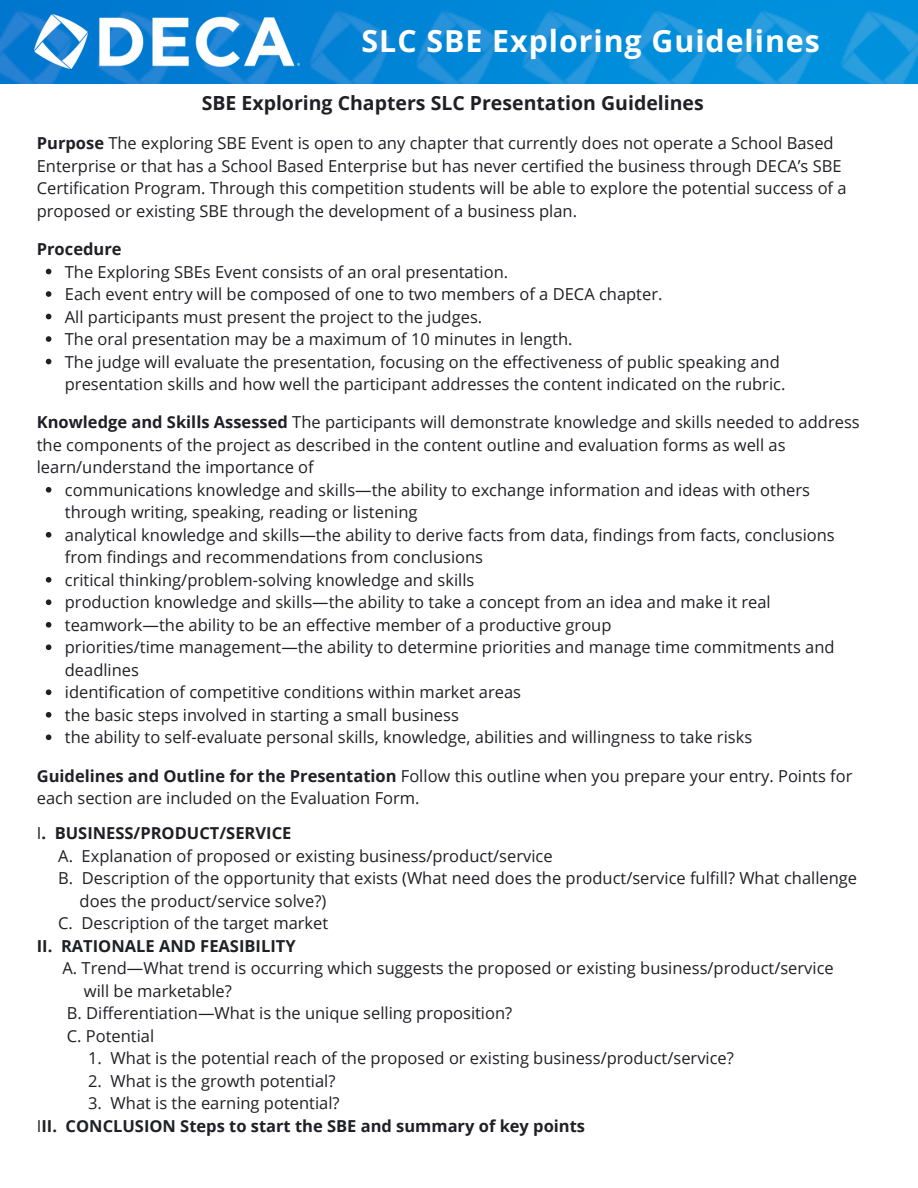
<style>
.page{position:relative;width:918px;height:1188px;background:#fff}
.page>*{position:absolute;margin:0;border:0;box-sizing:border-box;transform-origin:0 0}
.t1{font:700 30.3px "Open Sans";letter-spacing:.03em;color:#fff}
.t2{font:700 19.5px "Open Sans";color:#1f2026}
.t3{font:16.5px/22.5px "Open Sans";color:#1f2026}
.t4{font:700 16.5px "Open Sans";color:#1f2026}
.s1{font-weight:700}
.s2{font-weight:400}
</style>
<div class="page">
<img style="left:0;top:0;width:918px;height:83px">
<img style="left:34px;top:15px;width:266px;height:54px">
<svg style="left:46px;top:269px;width:5px;height:5px"></svg>
<svg style="left:46px;top:291px;width:5px;height:6px"></svg>
<svg style="left:46px;top:314px;width:5px;height:5px"></svg>
<svg style="left:46px;top:336px;width:5px;height:6px"></svg>
<svg style="left:46px;top:359px;width:5px;height:5px"></svg>
<svg style="left:46px;top:487px;width:5px;height:6px"></svg>
<svg style="left:46px;top:532px;width:5px;height:6px"></svg>
<svg style="left:46px;top:577px;width:5px;height:6px"></svg>
<svg style="left:46px;top:599px;width:5px;height:6px"></svg>
<svg style="left:46px;top:622px;width:5px;height:6px"></svg>
<svg style="left:46px;top:644px;width:5px;height:6px"></svg>
<svg style="left:46px;top:689px;width:5px;height:6px"></svg>
<svg style="left:46px;top:712px;width:5px;height:6px"></svg>
<svg style="left:46px;top:734px;width:5px;height:6px"></svg>
<p class="t1" style="left:362px;top:20px;width:460px">SLC SBE Exploring Guidelines</p>
<p class="t2" style="left:202px;top:89px;width:504px">SBE Exploring Chapters SLC Presentation Guidelines</p>
<p class="t3" style="left:37px;top:132px;width:811px"><span class="s1">Purpose</span> The exploring SBE Event is open to any chapter that currently does not operate a School Based Enterprise or that has a School Based Enterprise but has never certified the business through DECA’s SBE Certification Program. Through this competition students will be able to explore the potential success of a proposed or existing SBE through the development of a business plan.</p>
<p class="t4" style="left:37px;top:238px;width:86px">Procedure</p>
<p class="t3" style="left:65px;top:260px;width:445px">The Exploring SBEs Event consists of an oral presentation.</p>
<p class="t3" style="left:65px;top:283px;width:599px">Each event entry will be composed of one to two members of a DECA chapter.</p>
<p class="t3" style="left:65px;top:305px;width:419px">All participants must present the project to the judges.</p>
<p class="t3" style="left:65px;top:328px;width:509px">The oral presentation may be a maximum of 10 minutes in length.</p>
<p class="t3" style="left:65px;top:350px;width:722px">The judge will evaluate the presentation, focusing on the effectiveness of public speaking and presentation skills and how well the participant addresses the content indicated on the rubric.</p>
<p class="t3" style="left:37px;top:411px;width:824px"><span class="s1">Knowledge and Skills Assessed</span> The participants will demonstrate knowledge and skills needed to address the components of the project as described in the content outline and evaluation forms as well as learn/understand the importance of</p>
<p class="t3" style="left:65px;top:478px;width:747px">communications knowledge and skills—the ability to exchange information and ideas with others through writing, speaking, reading or listening</p>
<p class="t3" style="left:65px;top:523px;width:771px">analytical knowledge and skills—the ability to derive facts from data, findings from facts, conclusions from findings and recommendations from conclusions</p>
<p class="t3" style="left:65px;top:568px;width:411px">critical thinking/problem-solving knowledge and skills</p>
<p class="t3" style="left:65px;top:591px;width:707px">production knowledge and skills—the ability to take a concept from an idea and make it real</p>
<p class="t3" style="left:65px;top:613px;width:548px">teamwork—the ability to be an effective member of a productive group</p>
<p class="t3" style="left:65px;top:636px;width:771px">priorities/time management—the ability to determine priorities and manage time commitments and deadlines</p>
<p class="t3" style="left:65px;top:681px;width:458px">identification of competitive conditions within market areas</p>
<p class="t3" style="left:65px;top:703px;width:396px">the basic steps involved in starting a small business</p>
<p class="t3" style="left:65px;top:726px;width:689px">the ability to self-evaluate personal skills, knowledge, abilities and willingness to take risks</p>
<p class="t3" style="left:37px;top:764px;width:817px"><span class="s1">Guidelines and Outline for the Presentation</span> Follow this outline when you prepare your entry. Points for each section are included on the Evaluation Form.</p>
<p class="t4" style="left:37px;top:821px;width:256px"><span class="s2">I</span>. BUSINESS/PRODUCT/SERVICE</p>
<p class="t3" style="left:58px;top:844px;width:496px">A. Explanation of proposed or existing business/product/service</p>
<p class="t3" style="left:58px;top:866px;width:800px">B. Description of the opportunity that exists (What need does the product/service fulfill? What challenge</p>
<p class="t3" style="left:80px;top:889px;width:248px">does the product/service solve?)</p>
<p class="t3" style="left:58px;top:911px;width:272px">C. Description of the target market</p>
<p class="t4" style="left:37px;top:934px;width:260px">II. RATIONALE AND FEASIBILITY</p>
<p class="t3" style="left:63px;top:956px;width:773px">A. Trend—What trend is occurring which suggests the proposed or existing business/product/service</p>
<p class="t3" style="left:84px;top:979px;width:149px">will be marketable?</p>
<p class="t3" style="left:67px;top:1001px;width:447px">B. Differentiation—What is the unique selling proposition?</p>
<p class="t3" style="left:67px;top:1024px;width:89px">C. Potential</p>
<p class="t3" style="left:88px;top:1046px;width:647px">1. What is the potential reach of the proposed or existing business/product/service?</p>
<p class="t3" style="left:88px;top:1069px;width:249px">2. What is the growth potential?</p>
<p class="t3" style="left:88px;top:1091px;width:253px">3. What is the earning potential?</p>
<p class="t4" style="left:37px;top:1114px;width:550px"><span class="s2">I</span>II. CONCLUSION Steps to start the SBE and summary of key points</p>
</div>
